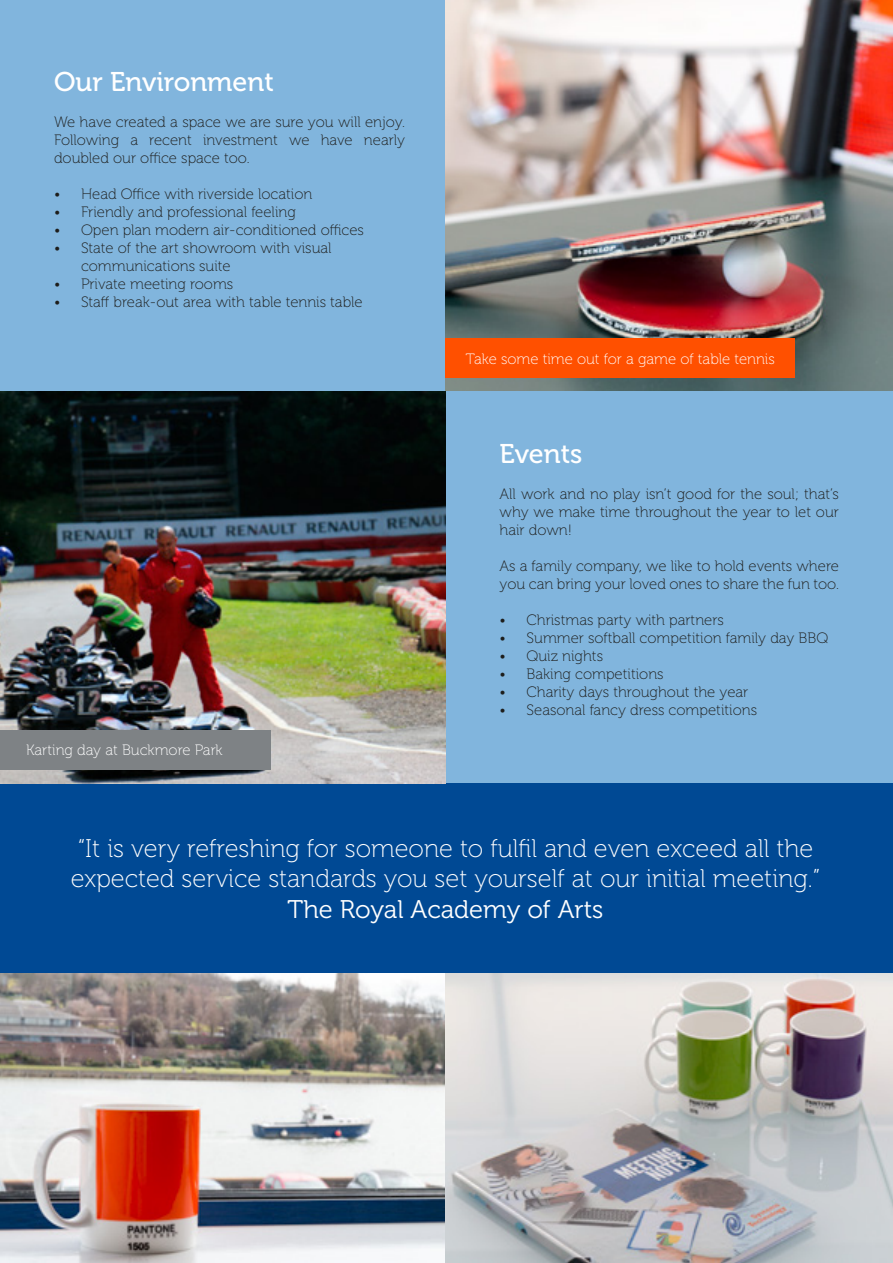
<style>
.page{position:relative;width:893px;height:1263px;background:#fff}
.page>*{position:absolute;margin:0;border:0;box-sizing:border-box;transform-origin:0 0}
.t1{font:27px "Museo 500";color:#fff}
.t2{font:25.5px/30.6px "Museo 100";color:#fff}
.t3{font:25.5px "Museo 300";color:#fff}
.t4{font:15px/18px "Museo 100";color:#1d1d1b;text-align:justify}
.t5{font:15px "Museo 100";color:#fff}
</style>
<div class="page">
<div style="left:0;top:0;width:446px;height:392px;background:#81b5dd"></div>
<img style="left:0;top:972px;width:893px;height:291px">
<img style="left:446px;top:0;width:447px;height:392px">
<div style="left:437px;top:392px;width:456px;height:391px;background:#81b5dd"></div>
<div style="left:0;top:783px;width:893px;height:189px;background:#004994"></div>
<div style="left:446px;top:338px;width:349px;height:40px;background:#ff5000"></div>
<img style="left:0;top:392px;width:446px;height:391px">
<div style="left:0;top:730px;width:270px;height:40px;background:#7e8285"></div>
<h1 class="t1" style="left:54px;top:67px;width:221px">Our Environment</h1>
<p class="t4" style="left:54px;top:113px;width:353px">We have created a space we are sure you will enjoy.<br>Following a recent investment we have nearly doubled our office space too.</p>
<p class="t4" style="left:54px;top:185px;width:260px">• Head Office with riverside location</p>
<p class="t4" style="left:54px;top:203px;width:243px">• Friendly and professional feeling</p>
<p class="t4" style="left:54px;top:221px;width:311px">• Open plan modern air-conditioned offices</p>
<p class="t4" style="left:81px;top:239px;width:252px;text-indent:-27px">• State of the art showroom with visual communications suite</p>
<p class="t4" style="left:54px;top:275px;width:181px">• Private meeting rooms</p>
<p class="t4" style="left:54px;top:293px;width:310px">• Staff break-out area with table tennis table</p>
<p class="t5" style="left:26px;top:742px;width:198px">Karting day at Buckmore Park</p>
<p class="t5" style="left:466px;top:351px;width:310px">Take some time out for a game of table tennis</p>
<h1 class="t1" style="left:500px;top:439px;width:84px">Events</h1>
<p class="t4" style="left:500px;top:485px;width:341px">All work and no play isn’t good for the soul; that’s why we make time throughout the year to let our hair down!</p>
<p class="t4" style="left:500px;top:557px;width:341px">As a family company, we like to hold events where you can bring your loved ones to share the fun too.</p>
<p class="t4" style="left:500px;top:611px;width:226px">• Christmas party with partners</p>
<p class="t4" style="left:500px;top:629px;width:330px">• Summer softball competition family day BBQ</p>
<p class="t4" style="left:500px;top:647px;width:105px">• Quiz nights</p>
<p class="t4" style="left:500px;top:665px;width:166px">• Baking competitions</p>
<p class="t4" style="left:500px;top:683px;width:250px">• Charity days throughout the year</p>
<p class="t4" style="left:500px;top:701px;width:259px">• Seasonal fancy dress competitions</p>
<h2 class="t2" style="left:71px;top:833px;width:751px">“It is very refreshing for someone to fulfil and even exceed all the expected service standards you set yourself at our initial meeting.”</h2>
<h2 class="t3" style="left:288px;top:895px;width:317px">The Royal Academy of Arts</h2>
</div>
